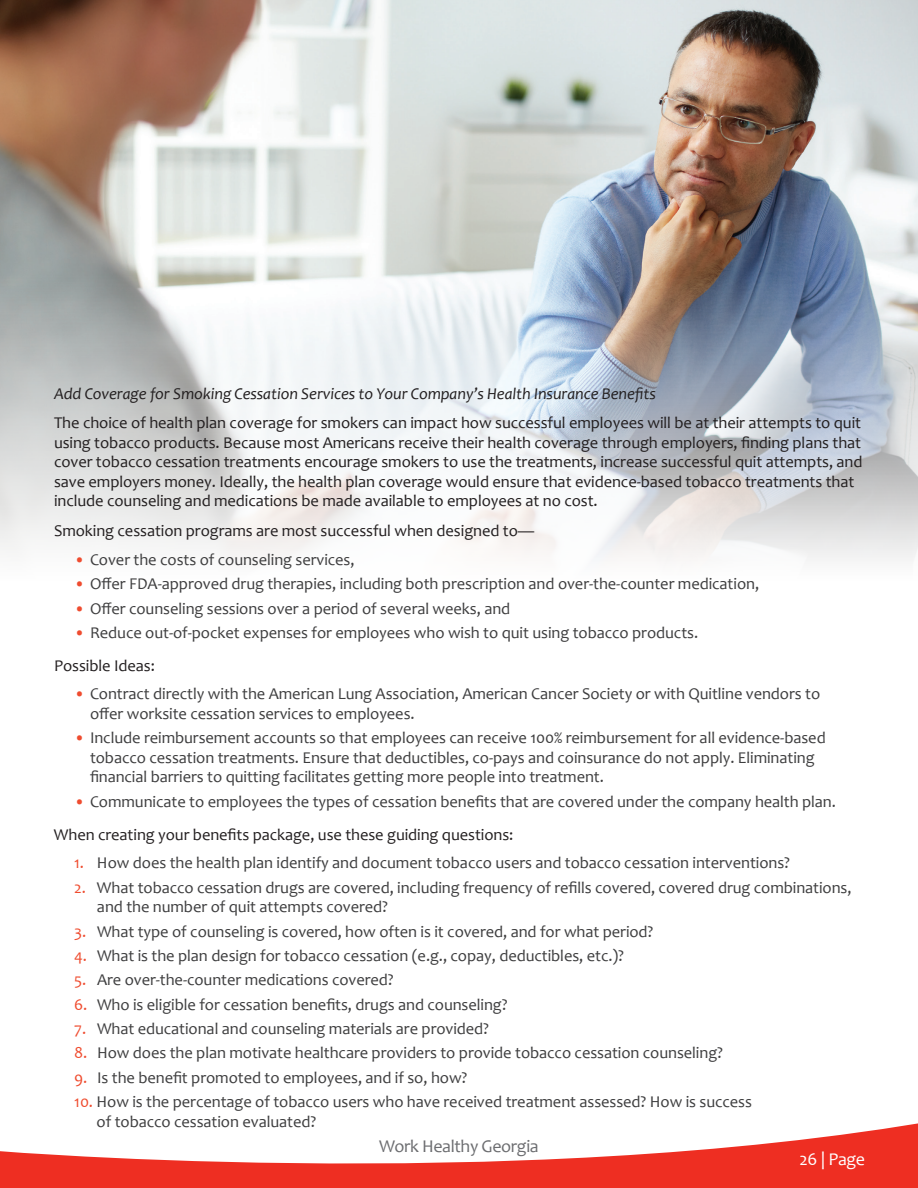
<style>
.page{position:relative;width:918px;height:1188px;background:#fff}
.page>*{position:absolute;margin:0;border:0;box-sizing:border-box;transform-origin:0 0}
.t1{font:18px "Candara";letter-spacing:-.02em;color:#6c6d70}
.t2{font:18px "Candara";letter-spacing:-.02em;color:#fff}
.t3{font:16.5px/19.5px "Candara";letter-spacing:-.005em;color:#3e3e3f}
.t4{font:16.5px/19.5px "Candara";letter-spacing:-.005em;color:#231f20}
.t5{font:italic 16.5px "Candara";letter-spacing:-.005em;color:#231f20}
.s1{color:#ef4c2f}
.s2{color:#231f20}
</style>
<div class="page">
<svg style="left:0;top:1123px;width:918px;height:65px;fill:#ee2e22"></svg>
<img style="left:0;top:0;width:918px;height:561px">
<p class="t5" style="left:54px;top:383px;width:603px">Add Coverage for Smoking Cessation Services to Your Company’s Health Insurance Benefits</p>
<p class="t4" style="left:54px;top:413px;width:810px">The choice of health plan coverage for smokers can impact how successful employees will be at their attempts to quit using tobacco products. Because most Americans receive their health coverage through employers, finding plans that cover tobacco cessation treatments encourage smokers to use the treatments, increase successful quit attempts, and save employers money. Ideally, the health plan coverage would ensure that evidence-based tobacco treatments that include counseling and medications be made available to employees at no cost.</p>
<p class="t4" style="left:54px;top:521px;width:482px">Smoking cessation programs are most successful when designed to—</p>
<p class="t3" style="left:74px;top:550px;width:282px"><span class="s1">•</span> Cover the costs of counseling services,</p>
<p class="t3" style="left:74px;top:574px;width:686px"><span class="s1">•</span> Offer FDA-approved drug therapies, including both prescription and over-the-counter medication,</p>
<p class="t3" style="left:74px;top:598px;width:438px"><span class="s1">•</span> Offer counseling sessions over a period of several weeks, and</p>
<p class="t3" style="left:54px;top:616px;width:644px;line-height:33px;text-indent:20px"><span class="s1">•</span> Reduce out-of-pocket expenses for employees who wish to quit using tobacco products.<br><span class="s2">Possible Ideas:</span></p>
<p class="t3" style="left:90px;top:684px;width:732px;text-indent:-16px"><span class="s1">•</span> Contract directly with the American Lung Association, American Cancer Society or with Quitline vendors to offer worksite cessation services to employees.</p>
<p class="t3" style="left:90px;top:728px;width:737px;text-indent:-16px"><span class="s1">•</span> Include reimbursement accounts so that employees can receive 100% reimbursement for all evidence-based tobacco cessation treatments. Ensure that deductibles, co-pays and coinsurance do not apply. Eliminating financial barriers to quitting facilitates getting more people into treatment.</p>
<p class="t3" style="left:54px;top:785px;width:783px;line-height:33px;text-indent:20px"><span class="s1">•</span> Communicate to employees the types of cessation benefits that are covered under the company health plan.<br><span class="s2">When creating your benefits package, use these guiding questions:</span></p>
<p class="t3" style="left:74px;top:853px;width:717px"><span class="s1">1.</span> How does the health plan identify and document tobacco users and tobacco cessation interventions?</p>
<p class="t3" style="left:97px;top:877px;width:756px;text-indent:-23px"><span class="s1">2.</span> What tobacco cessation drugs are covered, including frequency of refills covered, covered drug combinations, and the number of quit attempts covered?</p>
<p class="t3" style="left:74px;top:921px;width:581px"><span class="s1">3.</span> What type of counseling is covered, how often is it covered, and for what period?</p>
<p class="t3" style="left:74px;top:946px;width:551px"><span class="s1">4.</span> What is the plan design for tobacco cessation (e.g., copay, deductibles, etc.)?</p>
<p class="t3" style="left:74px;top:970px;width:321px"><span class="s1">5.</span> Are over-the-counter medications covered?</p>
<p class="t3" style="left:74px;top:994px;width:435px"><span class="s1">6.</span> Who is eligible for cessation benefits, drugs and counseling?</p>
<p class="t3" style="left:74px;top:1019px;width:416px"><span class="s1">7.</span> What educational and counseling materials are provided?</p>
<p class="t3" style="left:74px;top:1043px;width:650px"><span class="s1">8.</span> How does the plan motivate healthcare providers to provide tobacco cessation counseling?</p>
<p class="t3" style="left:74px;top:1067px;width:395px"><span class="s1">9.</span> Is the benefit promoted to employees, and if so, how?</p>
<p class="t3" style="left:97px;top:1092px;width:657px;text-indent:-22px"><span class="s1">10.</span> How is the percentage of tobacco users who have received treatment assessed? How is success of tobacco cessation evaluated?</p>
<p class="t1" style="left:379px;top:1134px;width:161px">Work Healthy Georgia</p>
<p class="t2" style="left:800px;top:1148px;width:67px">26 | Page</p>
</div>
